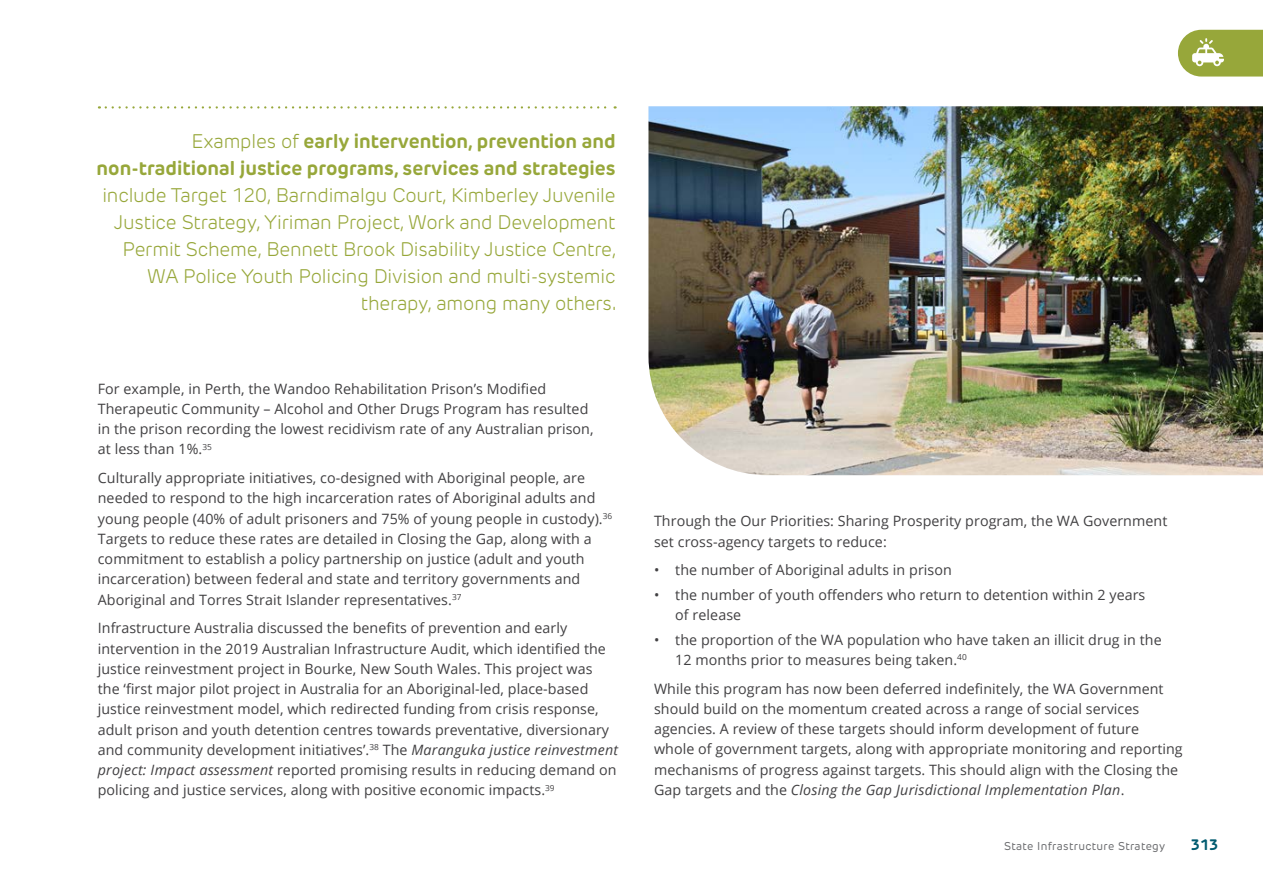
<style>
.page{position:relative;width:1263px;height:893px;background:#fff}
.page>*{position:absolute;margin:0;border:0;box-sizing:border-box;transform-origin:0 0}
.t1{font:300 19.5px/27px "New Rubrik Edge";letter-spacing:-.01em;color:#97a73a;text-align:right}
.t2{font:700 19.5px/27px "New Rubrik Edge";color:#97a73a;text-align:right}
.t3{font:700 15px "New Rubrik Edge";color:#005b70}
.t4{font:14.25px/20.2px "Open Sans";letter-spacing:.005em;color:#414042}
.t5{font:11.25px "New Rubrik Edge";letter-spacing:.03em;color:#696a6d}
.s1{font-weight:300}
.s2{font-style:italic}
</style>
<div class="page">
<svg style="left:106px;top:106px;width:510px;height:3px"></svg>
<img style="left:648px;top:106px;width:615px;height:369px">
<svg style="left:1178px;top:30px;width:85px;height:47px;background:#a8b55a"></svg>
<h1 class="t2" style="left:97px;top:128px;width:521px"><span class="s1">Examples of</span> early intervention, prevention and non‑traditional justice programs, services and strategies</h1>
<p class="t1" style="left:102px;top:182px;width:516px">include Target 120, Barndimalgu Court, Kimberley Juvenile Justice Strategy, Yiriman Project, Work and Development Permit Scheme, Bennett Brook Disability Justice Centre, WA Police Youth Policing Division and multi-systemic therapy, among many others.</p>
<p class="t4" style="left:98px;top:378px;width:497px">For example, in Perth, the Wandoo Rehabilitation Prison’s Modified Therapeutic Community – Alcohol and Other Drugs Program has resulted in the prison recording the lowest recidivism rate of any Australian prison, at less than 1%.<sup>35</sup></p>
<p class="t4" style="left:98px;top:467px;width:516px">Culturally appropriate initiatives, co-designed with Aboriginal people, are needed to respond to the high incarceration rates of Aboriginal adults and young people (40% of adult prisoners and 75% of young people in custody).<sup>36<br></sup>Targets to reduce these rates are detailed in Closing the Gap, along with a commitment to establish a policy partnership on justice (adult and youth incarceration) between federal and state and territory governments and Aboriginal and Torres Strait Islander representatives.<sup>37</sup></p>
<p class="t4" style="left:98px;top:618px;width:522px">Infrastructure Australia discussed the benefits of prevention and early intervention in the 2019 Australian Infrastructure Audit, which identified the justice reinvestment project in Bourke, New South Wales. This project was<br>the ‘first major pilot project in Australia for an Aboriginal‑led, place‑based justice reinvestment model, which redirected funding from crisis response, adult prison and youth detention centres towards preventative, diversionary and community development initiatives’.<sup>38</sup> The <span class="s2">Maranguka justice reinvestment project: Impact assessment</span> reported promising results in reducing demand on policing and justice services, along with positive economic impacts.<sup>39</sup></p>
<p class="t4" style="left:654px;top:511px;width:515px">Through the Our Priorities: Sharing Prosperity program, the WA Government set cross-agency targets to reduce:</p>
<p class="t4" style="left:654px;top:560px;width:299px">• the number of Aboriginal adults in prison</p>
<p class="t4" style="left:675px;top:584px;width:472px;text-indent:-21px">• the number of youth offenders who return to detention within 2 years of release</p>
<p class="t4" style="left:675px;top:629px;width:488px;text-indent:-21px">• the proportion of the WA population who have taken an illicit drug in the<br>12 months prior to measures being taken.<sup>40</sup></p>
<p class="t4" style="left:654px;top:678px;width:530px">While this program has now been deferred indefinitely, the WA Government should build on the momentum created across a range of social services agencies. A review of these targets should inform development of future whole of government targets, along with appropriate monitoring and reporting mechanisms of progress against targets. This should align with the Closing the Gap targets and the <span class="s2">Closing the Gap Jurisdictional Implementation Plan</span>.</p>
<p class="t5" style="left:1004px;top:840px;width:163px">State Infrastructure Strategy</p>
<p class="t3" style="left:1191px;top:836px;width:29px">313</p>
</div>
